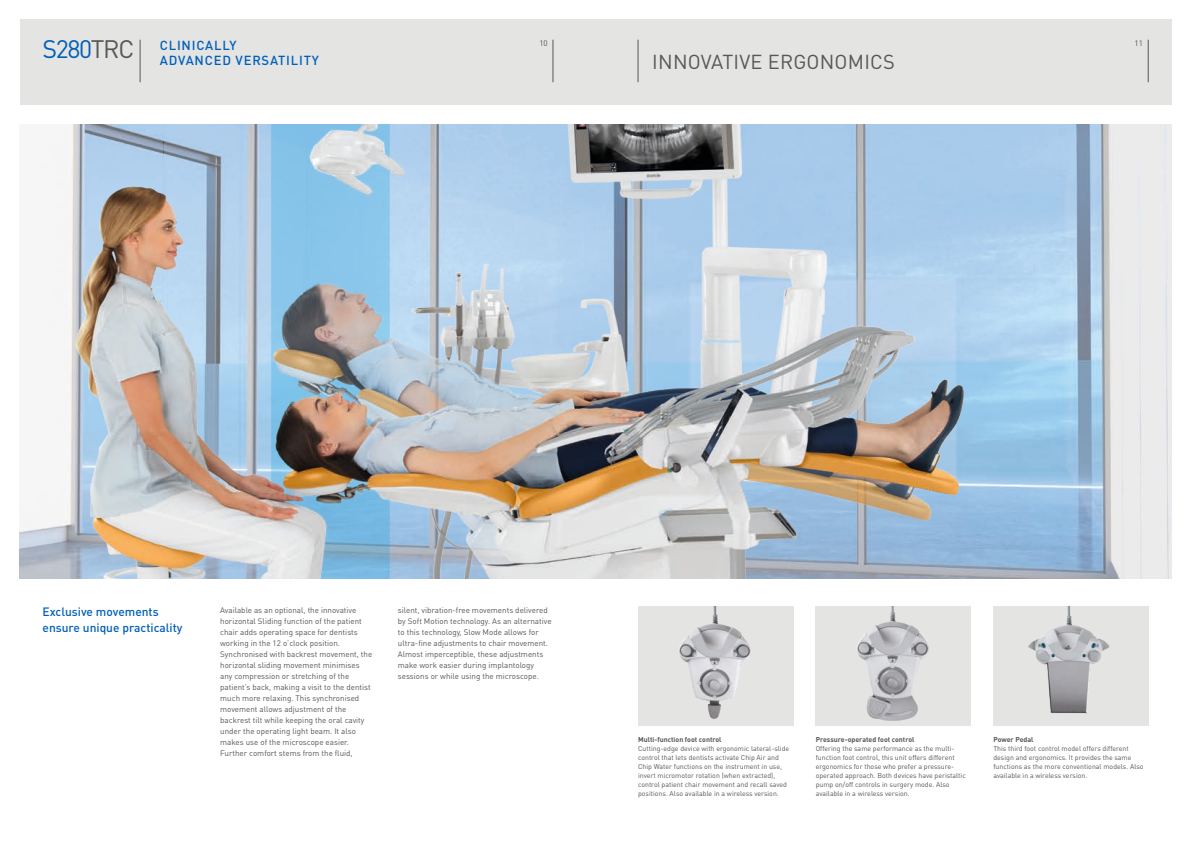
<style>
.page{position:relative;width:1191px;height:842px;background:#fff}
.page>*{position:absolute;margin:0;border:0;box-sizing:border-box;transform-origin:0 0}
.t1{font:20px "DIN Pro";letter-spacing:.01em;color:#575756}
.t2{font:500 13px "DIN Pro";letter-spacing:.06em;color:#005fb9}
.t3{font:500 12px/16px "DIN Pro";color:#005fb9}
.t4{font:8px/11px "DIN Pro";color:#575756}
.t5{font:7px/9px "DIN Pro";color:#575756}
.t6{font:700 7px "DIN Pro";color:#575756}
.s1{font-weight:400;font-size:25px}
.s2{font-weight:400;font-size:25px;color:#575756}
</style>
<div class="page">
<img style="left:1098px;top:125px;width:73px;height:453px">
<div style="left:20px;top:20px;width:1151px;height:85px;background:#e4e4e3"></div>
<hr style="left:553px;top:40px;width:1px;height:42px;background:#575756">
<hr style="left:1148px;top:40px;width:1px;height:42px;background:#575756">
<hr style="left:638px;top:40px;width:1px;height:42px;background:#575756">
<hr style="left:140px;top:40px;width:1px;height:42px;background:#575756">
<img style="left:20px;top:125px;width:1078px;height:453px">
<div style="left:993px;top:607px;width:155px;height:119px;background:#e4e4e3"></div>
<img style="left:1028px;top:607px;width:82px;height:107px">
<div style="left:815px;top:607px;width:155px;height:119px;background:#e4e4e3"></div>
<img style="left:857px;top:607px;width:72px;height:114px">
<div style="left:638px;top:607px;width:155px;height:119px;background:#e4e4e3"></div>
<img style="left:679px;top:607px;width:72px;height:112px">
<h2 class="t2" style="left:43px;top:36px;width:195px"><span class="s1">S280</span><span class="s2">TRC</span> CLINICALLY</h2>
<p class="t4" style="left:539px;top:37px;width:10px">10</p>
<p class="t4" style="left:1134px;top:37px;width:10px">11</p>
<h2 class="t2" style="left:160px;top:52px;width:160px">ADVANCED VERSATILITY</h2>
<h1 class="t1" style="left:652px;top:48px;width:244px">INNOVATIVE ERGONOMICS</h1>
<h3 class="t3" style="left:43px;top:603px;width:141px">Exclusive movements ensure unique practicality</h3>
<p class="t4" style="left:220px;top:604px;width:154px">Available as an optional, the innovative horizontal Sliding function of the patient chair adds operating space for dentists working in the 12 o’clock position.<br>Synchronised with backrest movement, the horizontal sliding movement minimises any compression or stretching of the patient’s back, making a visit to the dentist much more relaxing. This synchronised movement allows adjustment of the backrest tilt while keeping the oral cavity under the operating light beam. It also makes use of the microscope easier.<br>Further comfort stems from the fluid,</p>
<p class="t4" style="left:398px;top:604px;width:155px">silent, vibration-free movements delivered by Soft Motion technology. As an alternative to this technology, Slow Mode allows for ultra-fine adjustments to chair movement.<br>Almost imperceptible, these adjustments make work easier during implantology sessions or while using the microscope.</p>
<p class="t6" style="left:638px;top:735px;width:85px">Multi-function foot control</p>
<p class="t5" style="left:638px;top:744px;width:153px">Cutting-edge device with ergonomic lateral-slide control that lets dentists activate Chip Air and Chip Water functions on the instrument in use, invert micromotor rotation (when extracted), control patient chair movement and recall saved positions. Also available in a wireless version.</p>
<p class="t6" style="left:815px;top:735px;width:100px">Pressure-operated foot control</p>
<p class="t5" style="left:815px;top:744px;width:152px">Offering the same performance as the multi&shy;function foot control, this unit offers different ergonomics for those who prefer a pressure&shy;operated approach. Both devices have peristaltic pump on/off controls in surgery mode. Also available in a wireless version.</p>
<p class="t6" style="left:993px;top:735px;width:42px">Power Pedal</p>
<p class="t5" style="left:993px;top:744px;width:152px">This third foot control model offers different design and ergonomics. It provides the same functions as the more conventional models. Also available in a wireless version.</p>
</div>
